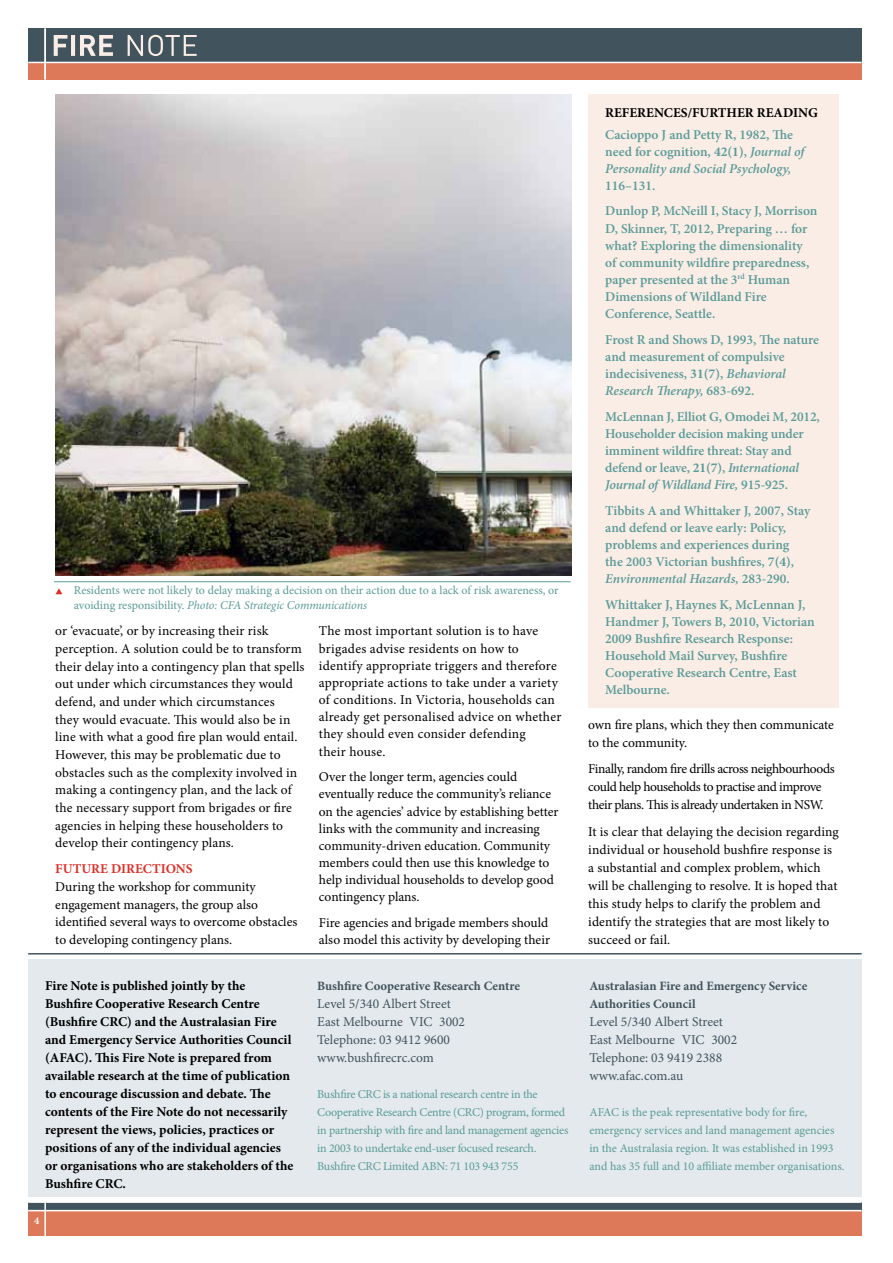
<style>
.page{position:relative;width:893px;height:1263px;background:#fff}
.page>*{position:absolute;margin:0;border:0;box-sizing:border-box;transform-origin:0 0}
.t1{font:13.5px/17.7px "Minion Pro";color:#000}
.t2{font:600 13.5px/17.1px "Minion Pro";letter-spacing:-.005em;color:#5b9b98}
.t3{font:700 13.5px/18px "Minion Pro";color:#000}
.t4{font:13.5px/18px "Minion Pro";color:#41535d}
.t5{font:13.5px/18px "Minion Pro";letter-spacing:-.035em;color:#000}
.t6{font:700 13.5px "Minion Pro";color:#e03128}
.t7{font:700 12.75px/18px "Minion Pro";color:#41535d}
.t8{font:12px/18px "Minion Pro";letter-spacing:-.01em;color:#5b9b98}
.t9{font:700 10.5px "Minion Pro";color:#fff}
.s1{font-style:italic}
.s2{font-weight:700}
</style>
<div class="page">
<div style="left:28px;top:62px;width:834px;height:17px;background:#dd7858"></div>
<div style="left:28px;top:28px;width:834px;height:34px;background:#41535d"></div>
<hr style="left:28px;top:62px;width:834px;height:1px;background:#fff">
<div style="left:28px;top:1210px;width:834px;height:26px;background:#dd7858"></div>
<div style="left:28px;top:1202px;width:834px;height:8px;background:#41535d"></div>
<hr style="left:28px;top:1210px;width:834px;height:1px;background:#fff">
<svg style="left:54px;top:35px;width:143px;height:21px"></svg>
<hr style="left:44px;top:1202px;width:2px;height:34px;background:#fff">
<hr style="left:28px;top:1201px;width:834px;height:2px;background:#fff">
<hr style="left:44px;top:28px;width:2px;height:51px;background:#fff">
<hr style="left:28px;top:953px;width:834px;height:1px;background:#41535d">
<div style="left:28px;top:959px;width:833px;height:238px;background:#e3e9ec"></div>
<div style="left:588px;top:95px;width:251px;height:613px;background:#faede6"></div>
<img style="left:55px;top:95px;width:517px;height:480px">
<svg style="left:55px;top:588px;width:7px;height:6px"></svg>
<hr style="left:54px;top:581px;width:517px;height:1px;background:#5b9b98">
<p class="t8" style="left:74px;top:582px;width:486px;line-height:15px;text-indent:-12px">Residents were not likely to delay making a decision on their action due to a lack of risk awareness, or avoiding responsibility. <span class="s1">Photo: CFA Strategic Communications</span></p>
<p class="t1" style="left:55px;top:622px;width:251px">or ‘evacuate’, or by increasing their risk perception. A solution could be to transform their delay into a contingency plan that spells out under which circumstances they would defend, and under which circumstances<br>they would evacuate. This would also be in line with what a good fire plan would entail.<br>However, this may be problematic due to obstacles such as the complexity involved in making a contingency plan, and the lack of the necessary support from brigades or fire agencies in helping these householders to develop their contingency plans.</p>
<p class="t6" style="left:55px;top:860px;width:138px">FUTURE DIRECTIONS</p>
<p class="t1" style="left:55px;top:878px;width:244px">During the workshop for community engagement managers, the group also identified several ways to overcome obstacles to developing contingency plans.</p>
<p class="t1" style="left:319px;top:623px;width:244px;line-height:17.1px">The most important solution is to have brigades advise residents on how to identify appropriate triggers and therefore appropriate actions to take under a variety of conditions. In Victoria, households can already get personalised advice on whether they should even consider defending<br>their house.</p>
<p class="t1" style="left:319px;top:768px;width:241px;line-height:17.1px">Over the longer term, agencies could eventually reduce the community’s reliance on the agencies’ advice by establishing better links with the community and increasing community-driven education. Community members could then use this knowledge to help individual households to develop good contingency plans.</p>
<p class="t1" style="left:319px;top:914px;width:233px;line-height:17.1px">Fire agencies and brigade members should also model this activity by developing their</p>
<p class="t3" style="left:45px;top:977px;width:250px">Fire Note is published jointly by the Bushfire Cooperative Research Centre (Bushfire CRC) and the Australasian Fire and Emergency Service Authorities Council (AFAC). This Fire Note is prepared from available research at the time of publication to encourage discussion and debate. The contents of the Fire Note do not necessarily represent the views, policies, practices or positions of any of the individual agencies or organisations who are stakeholders of the Bushfire CRC.</p>
<p class="t7" style="left:317px;top:977px;width:204px">Bushfire Cooperative Research Centre</p>
<p class="t4" style="left:317px;top:995px;width:149px">Level 5/340 Albert Street<br>East Melbourne VIC 3002<br>Telephone: 03 9412 9600 www.bushfirecrc.com</p>
<p class="t8" style="left:317px;top:1085px;width:253px">Bushfire CRC is a national research centre in the Cooperative Research Centre (CRC) program, formed in partnership with fire and land management agencies in 2003 to undertake end-user focused research.<br>Bushfire CRC Limited ABN: 71 103 943 755</p>
<p class="t9" style="left:34px;top:1213px;width:7px">4</p>
<p class="t3" style="left:605px;top:104px;width:214px">REFERENCES/FURTHER READING</p>
<p class="t2" style="left:605px;top:126px;width:201px">Cacioppo J and Petty R, 1982, The need for cognition, <span class="s2">42(1)</span>, <span class="s1">Journal of<br>Personality and Social Psychology,</span></p>
<p class="t2" style="left:605px;top:173px;width:214px;line-height:25.7px">116–131.<br>Dunlop P, McNeill I, Stacy J, Morrison</p>
<p class="t2" style="left:605px;top:220px;width:206px">D, Skinner, T, 2012, Preparing … for what? Exploring the dimensionality of community wildfire preparedness, paper presented at the 3<sup>rd</sup> Human<br>Dimensions of Wildland Fire<br>Conference, Seattle.</p>
<p class="t2" style="left:605px;top:331px;width:215px">Frost R and Shows D, 1993, The nature and measurement of compulsive indecisiveness, <span class="s2">31(7)</span>, <span class="s1">Behavioral<br>Research Therapy,</span> 683-692.</p>
<p class="t2" style="left:605px;top:408px;width:216px">McLennan J, Elliot G, Omodei M, 2012, Householder decision making under imminent wildfire threat: Stay and defend or leave, <span class="s2">21(7)</span>, <span class="s1">International Journal of Wildland Fire,</span> 915-925.</p>
<p class="t2" style="left:605px;top:502px;width:207px">Tibbits A and Whittaker J, 2007, Stay and defend or leave early: Policy, problems and experiences during the 2003 Victorian bushfires, <span class="s2">7(4)</span>, <span class="s1">Environmental Hazards,</span> 283-290.</p>
<p class="t2" style="left:605px;top:596px;width:211px">Whittaker J, Haynes K, McLennan J,<br>Handmer J, Towers B, 2010, Victorian<br>2009 Bushfire Research Response:<br>Household Mail Survey, Bushfire<br>Cooperative Research Centre, East<br>Melbourne.</p>
<p class="t1" style="left:588px;top:715px;width:247px">own fire plans, which they then communicate to the community.</p>
<p class="t5" style="left:588px;top:760px;width:248px">Finally, random fire drills across neighbourhoods could help households to practise and improve their plans. This is already undertaken in NSW.</p>
<p class="t1" style="left:588px;top:823px;width:252px">It is clear that delaying the decision regarding individual or household bushfire response is a substantial and complex problem, which will be challenging to resolve. It is hoped that this study helps to clarify the problem and identify the strategies that are most likely to succeed or fail.</p>
<p class="t7" style="left:589px;top:977px;width:219px">Australasian Fire and Emergency Service<br>Authorities Council</p>
<p class="t4" style="left:589px;top:1013px;width:149px">Level 5/340 Albert Street<br>East Melbourne VIC 3002<br>Telephone: 03 9419 2388 www.afac.com.au</p>
<p class="t8" style="left:589px;top:1103px;width:257px">AFAC is the peak representative body for fire, emergency services and land management agencies in the Australasia region. It was established in 1993 and has 35 full and 10 affiliate member organisations.</p>
</div>
